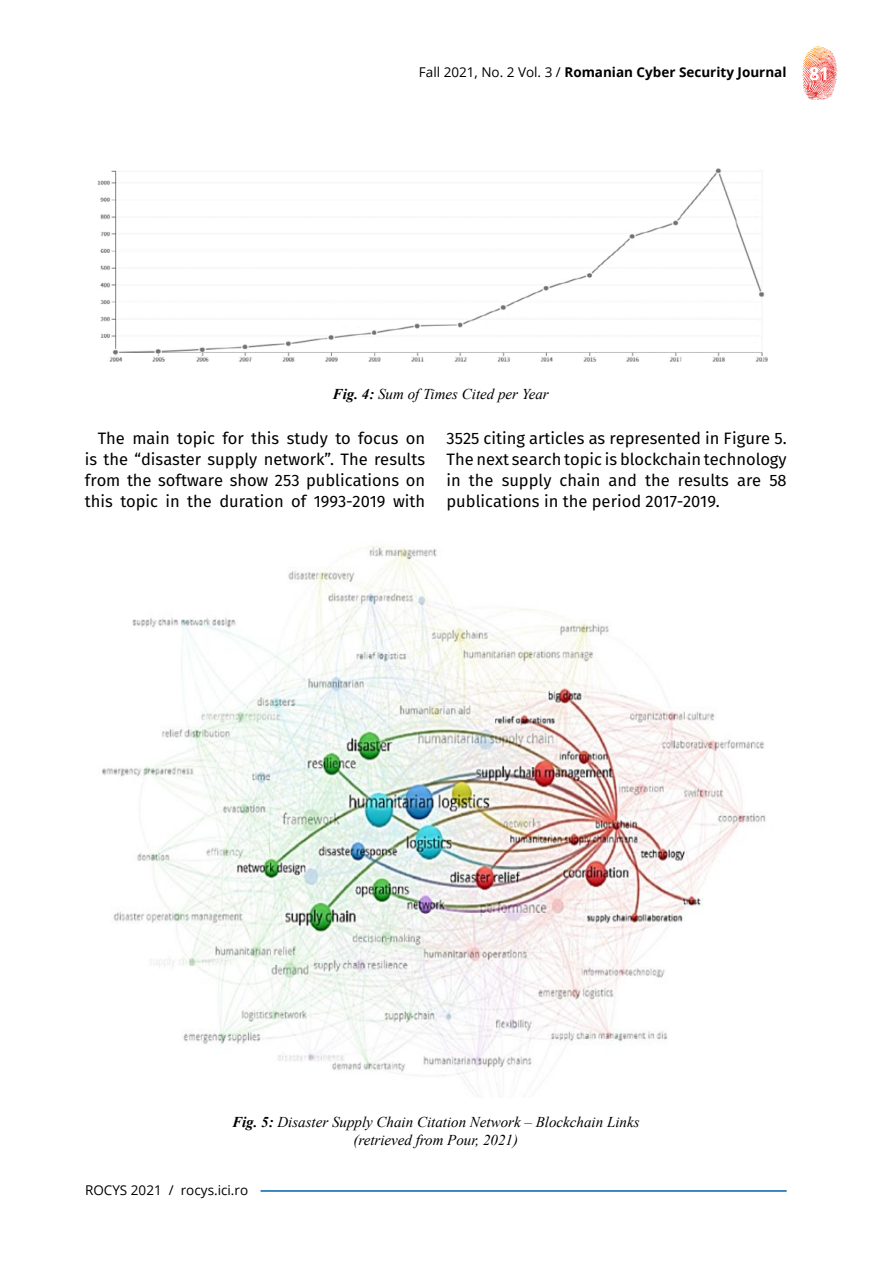
<style>
.page{position:relative;width:893px;height:1263px;background:#fff}
.page>*{position:absolute;margin:0;border:0;box-sizing:border-box;transform-origin:0 0}
.t1{font:16.5px/21px "Fira Sans";color:#000;text-align:justify}
.t2{font:italic 15px/18px "Times New Roman";color:#000;text-align:center}
.t3{font:700 13.5px "Open Sans";color:#000}
.t4{font:13.5px "Open Sans";color:#000}
.s1{font-weight:400}
.s2{font-size:18px;color:#fff}
.s3{font-weight:700}
</style>
<div class="page">
<svg style="left:809px;top:46px;width:23px;height:6px"></svg>
<hr style="left:261px;top:1190px;width:526px;height:2px;background:#0063a7">
<img style="left:97px;top:168px;width:671px;height:194px">
<img style="left:102px;top:545px;width:664px;height:550px">
<p class="t3" style="left:419px;top:63px;width:412px"><span class="s1">Fall 2021, No. 2 Vol. 3 /</span> Romanian Cyber Security Journal <span class="s2">81</span></p>
<p class="t2" style="left:333px;top:384px;width:218px"><span class="s3">Fig. 4:</span> Sum of Times Cited per Year</p>
<p class="t1" style="left:85px;top:429px;width:342px;text-indent:13px">The main topic for this study to focus on is the “disaster supply network”. The results from the software show 253 publications on this topic in the duration of 1993-2019 with</p>
<p class="t1" style="left:446px;top:429px;width:342px">3525 citing articles as represented in Figure 5.<br>The next search topic is blockchain technology in the supply chain and the results are 58 publications in the period 2017-2019.</p>
<p class="t2" style="left:232px;top:1113px;width:409px"><span class="s3">Fig. 5:</span> Disaster Supply Chain Citation Network – Blockchain Links (retrieved from Pour, 2021)</p>
<p class="t4" style="left:85px;top:1180px;width:165px">ROCYS 2021 / rocys.ici.ro</p>
</div>
